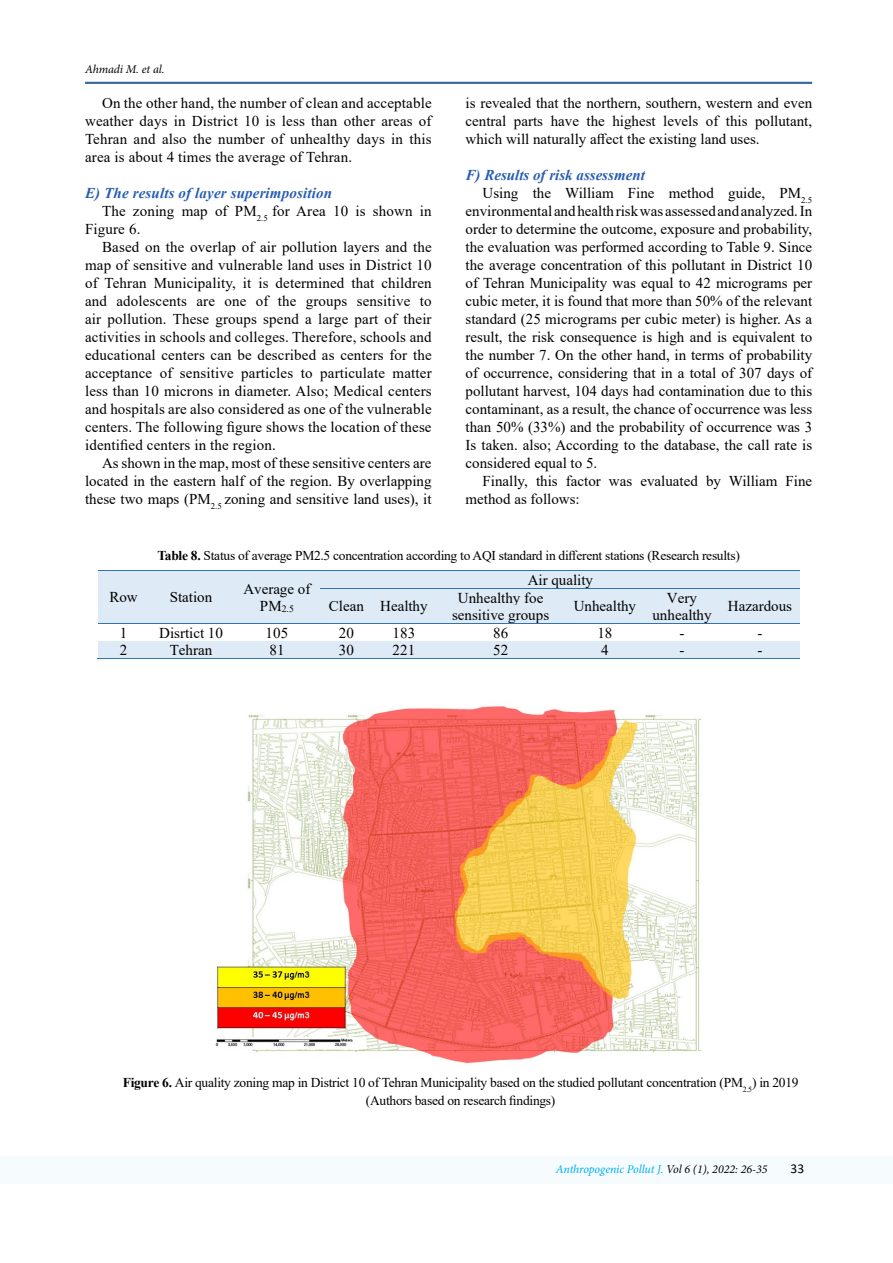
<style>
.page{position:relative;width:893px;height:1263px;background:#fff}
.page>*{position:absolute;margin:0;border:0;box-sizing:border-box;transform-origin:0 0}
.t1{font:15px/18px "Times New Roman";color:#000;text-align:justify}
.t2{font:italic 700 15px "Times New Roman";letter-spacing:.01em;color:#275eb1}
.t3{font:13.5px/18px "Times New Roman";letter-spacing:-.02em;color:#000;text-align:center}
.t4{font:13.5px "Calibri";color:#000}
.t5{font:italic 12px "Minion Pro";letter-spacing:-.01em;color:#00aeef}
.t6{font:italic 12px "Minion Pro";letter-spacing:-.01em;color:#000}
.t7{font:9.75px "Times New Roman";color:#000}
.s1{font-weight:700}
.s2{color:#000}
</style>
<div class="page">
<hr style="left:85px;top:82px;width:727px;height:2px;background:#369">
<div style="left:0;top:1157px;width:893px;height:27px;background:#f6fcfe"></div>
<div style="left:98px;top:570px;width:51px;height:53px;background:#deeaf6"></div>
<div style="left:149px;top:570px;width:84px;height:53px;background:#deeaf6"></div>
<div style="left:233px;top:570px;width:88px;height:53px;background:#deeaf6"></div>
<div style="left:321px;top:570px;width:479px;height:18px;background:#deeaf6"></div>
<hr style="left:98px;top:570px;width:51px;height:1px;background:#2e74b5">
<hr style="left:150px;top:570px;width:83px;height:1px;background:#2e74b5">
<hr style="left:234px;top:570px;width:87px;height:1px;background:#2e74b5">
<hr style="left:322px;top:570px;width:478px;height:1px;background:#2e74b5">
<div style="left:321px;top:588px;width:51px;height:35px;background:#deeaf6"></div>
<div style="left:372px;top:588px;width:64px;height:35px;background:#deeaf6"></div>
<div style="left:436px;top:588px;width:130px;height:35px;background:#deeaf6"></div>
<div style="left:566px;top:588px;width:78px;height:35px;background:#deeaf6"></div>
<div style="left:644px;top:588px;width:76px;height:35px;background:#deeaf6"></div>
<div style="left:720px;top:588px;width:80px;height:35px;background:#deeaf6"></div>
<hr style="left:321px;top:588px;width:51px;height:1px;background:#2e74b5">
<hr style="left:373px;top:588px;width:63px;height:1px;background:#2e74b5">
<hr style="left:437px;top:588px;width:129px;height:1px;background:#2e74b5">
<hr style="left:566px;top:588px;width:78px;height:1px;background:#2e74b5">
<hr style="left:645px;top:588px;width:75px;height:1px;background:#2e74b5">
<hr style="left:720px;top:588px;width:80px;height:1px;background:#2e74b5">
<hr style="left:98px;top:623px;width:51px;height:1px;background:#2e74b5">
<hr style="left:150px;top:623px;width:83px;height:1px;background:#2e74b5">
<hr style="left:234px;top:623px;width:87px;height:1px;background:#2e74b5">
<hr style="left:322px;top:623px;width:50px;height:1px;background:#2e74b5">
<hr style="left:373px;top:623px;width:63px;height:1px;background:#2e74b5">
<hr style="left:437px;top:623px;width:129px;height:1px;background:#2e74b5">
<hr style="left:566px;top:623px;width:78px;height:1px;background:#2e74b5">
<hr style="left:645px;top:623px;width:75px;height:1px;background:#2e74b5">
<hr style="left:720px;top:623px;width:80px;height:1px;background:#2e74b5">
<div style="left:98px;top:641px;width:51px;height:17px;background:#deeaf6"></div>
<div style="left:149px;top:641px;width:84px;height:17px;background:#deeaf6"></div>
<div style="left:233px;top:641px;width:88px;height:17px;background:#deeaf6"></div>
<div style="left:321px;top:641px;width:51px;height:17px;background:#deeaf6"></div>
<div style="left:372px;top:641px;width:64px;height:17px;background:#deeaf6"></div>
<div style="left:436px;top:641px;width:130px;height:17px;background:#deeaf6"></div>
<div style="left:566px;top:641px;width:78px;height:17px;background:#deeaf6"></div>
<div style="left:644px;top:641px;width:76px;height:17px;background:#deeaf6"></div>
<div style="left:720px;top:641px;width:80px;height:17px;background:#deeaf6"></div>
<hr style="left:97px;top:658px;width:52px;height:1px;background:#2e74b5">
<hr style="left:149px;top:658px;width:84px;height:1px;background:#2e74b5">
<hr style="left:233px;top:658px;width:88px;height:1px;background:#2e74b5">
<hr style="left:320px;top:658px;width:52px;height:1px;background:#2e74b5">
<hr style="left:372px;top:658px;width:64px;height:1px;background:#2e74b5">
<hr style="left:435px;top:658px;width:131px;height:1px;background:#2e74b5">
<hr style="left:565px;top:658px;width:79px;height:1px;background:#2e74b5">
<hr style="left:644px;top:658px;width:76px;height:1px;background:#2e74b5">
<hr style="left:719px;top:658px;width:81px;height:1px;background:#2e74b5">
<img style="left:215px;top:705px;width:487px;height:359px">
<p class="t6" style="left:85px;top:61px;width:81px">Ahmadi M. et al.</p>
<p class="t1" style="left:85px;top:94px;width:348px;text-indent:17px">On the other hand, the number of clean and acceptable weather days in District 10 is less than other areas of Tehran and also the number of unhealthy days in this area is about 4 times the average of Tehran.</p>
<p class="t2" style="left:85px;top:183px;width:248px">E) The results of layer superimposition</p>
<p class="t1" style="left:102px;top:202px;width:331px">The zoning map of PM<sub>2.5</sub> for Area 10 is shown in</p>
<p class="t1" style="left:85px;top:220px;width:57px">Figure 6.</p>
<p class="t1" style="left:102px;top:238px;width:331px">Based on the overlap of air pollution layers and the</p>
<p class="t1" style="left:85px;top:256px;width:348px">map of sensitive and vulnerable land uses in District 10</p>
<p class="t1" style="left:85px;top:274px;width:348px">of Tehran Municipality, it is determined that children</p>
<p class="t1" style="left:85px;top:292px;width:348px">and adolescents are one of the groups sensitive to</p>
<p class="t1" style="left:85px;top:310px;width:348px">air pollution. These groups spend a large part of their</p>
<p class="t1" style="left:85px;top:328px;width:348px">activities in schools and colleges. Therefore, schools and</p>
<p class="t1" style="left:85px;top:346px;width:348px">educational centers can be described as centers for the</p>
<p class="t1" style="left:85px;top:364px;width:348px">acceptance of sensitive particles to particulate matter</p>
<p class="t1" style="left:85px;top:382px;width:348px">less than 10 microns in diameter. Also; Medical centers</p>
<p class="t1" style="left:85px;top:400px;width:348px">and hospitals are also considered as one of the vulnerable</p>
<p class="t1" style="left:85px;top:418px;width:348px">centers. The following figure shows the location of these</p>
<p class="t1" style="left:85px;top:436px;width:192px">identified centers in the region.</p>
<p class="t1" style="left:102px;top:454px;width:331px">As shown in the map, most of these sensitive centers are</p>
<p class="t1" style="left:85px;top:472px;width:348px">located in the eastern half of the region. By overlapping</p>
<p class="t1" style="left:85px;top:490px;width:348px">these two maps (PM<sub>2.5</sub> zoning and sensitive land uses), it</p>
<p class="t1" style="left:466px;top:94px;width:348px">is revealed that the northern, southern, western and even central parts have the highest levels of this pollutant, which will naturally affect the existing land uses.</p>
<p class="t2" style="left:466px;top:165px;width:181px">F) Results of risk assessment</p>
<p class="t1" style="left:483px;top:184px;width:331px">Using the William Fine method guide, PM<sub>2.5</sub></p>
<p class="t1" style="left:466px;top:202px;width:348px">environmental and health risk was assessed and analyzed. In</p>
<p class="t1" style="left:466px;top:220px;width:348px">order to determine the outcome, exposure and probability,</p>
<p class="t1" style="left:466px;top:238px;width:348px">the evaluation was performed according to Table 9. Since</p>
<p class="t1" style="left:466px;top:256px;width:348px">the average concentration of this pollutant in District 10</p>
<p class="t1" style="left:466px;top:274px;width:348px">of Tehran Municipality was equal to 42 micrograms per</p>
<p class="t1" style="left:466px;top:292px;width:348px">cubic meter, it is found that more than 50% of the relevant</p>
<p class="t1" style="left:466px;top:310px;width:348px">standard (25 micrograms per cubic meter) is higher. As a</p>
<p class="t1" style="left:466px;top:328px;width:348px">result, the risk consequence is high and is equivalent to</p>
<p class="t1" style="left:466px;top:346px;width:348px">the number 7. On the other hand, in terms of probability</p>
<p class="t1" style="left:466px;top:364px;width:348px">of occurrence, considering that in a total of 307 days of</p>
<p class="t1" style="left:466px;top:382px;width:348px">pollutant harvest, 104 days had contamination due to this</p>
<p class="t1" style="left:466px;top:400px;width:348px">contaminant, as a result, the chance of occurrence was less</p>
<p class="t1" style="left:466px;top:418px;width:348px">than 50% (33%) and the probability of occurrence was 3</p>
<p class="t1" style="left:466px;top:436px;width:348px">Is taken. also; According to the database, the call rate is</p>
<p class="t1" style="left:466px;top:454px;width:133px">considered equal to 5.</p>
<p class="t1" style="left:483px;top:472px;width:331px">Finally, this factor was evaluated by William Fine</p>
<p class="t1" style="left:466px;top:490px;width:116px">method as follows:</p>
<p class="t3" style="left:157px;top:546px;width:584px"><span class="s1">Table 8.</span> Status of average PM2.5 concentration according to AQI standard in different stations (Research results)</p>
<p class="t1" style="left:109px;top:588px;width:30px">Row</p>
<p class="t1" style="left:170px;top:588px;width:44px">Station</p>
<p class="t1" style="left:243px;top:579px;width:69px">Average of</p>
<p class="t7" style="left:260px;top:602px;width:35px"><sup>PM</sup>2.5</p>
<p class="t1" style="left:528px;top:570px;width:67px">Air quality</p>
<p class="t1" style="left:329px;top:597px;width:100px">Clean Healthy</p>
<p class="t1" style="left:452px;top:588px;width:99px;line-height:17.2px;text-align:center">Unhealthy foe sensitive groups</p>
<p class="t1" style="left:574px;top:597px;width:64px">Unhealthy</p>
<p class="t1" style="left:652px;top:588px;width:61px;line-height:17.2px;text-align:center">Very unhealthy</p>
<p class="t1" style="left:728px;top:597px;width:66px">Hazardous</p>
<p class="t1" style="left:120px;top:623px;width:9px">1</p>
<p class="t1" style="left:159px;top:623px;width:65px">Disrtict 10</p>
<p class="t1" style="left:266px;top:623px;width:24px">105</p>
<p class="t1" style="left:339px;top:623px;width:17px">20</p>
<p class="t1" style="left:393px;top:623px;width:24px">183</p>
<p class="t1" style="left:493px;top:623px;width:17px">86</p>
<p class="t1" style="left:597px;top:623px;width:17px">18</p>
<p class="t1" style="left:679px;top:623px;width:7px">-</p>
<p class="t1" style="left:757px;top:623px;width:7px">-</p>
<p class="t1" style="left:120px;top:640px;width:9px">2</p>
<p class="t1" style="left:170px;top:640px;width:44px">Tehran</p>
<p class="t1" style="left:269px;top:640px;width:17px">81</p>
<p class="t1" style="left:339px;top:640px;width:17px">30</p>
<p class="t1" style="left:393px;top:640px;width:24px">221</p>
<p class="t1" style="left:493px;top:640px;width:17px">52</p>
<p class="t1" style="left:601px;top:640px;width:9px">4</p>
<p class="t1" style="left:679px;top:640px;width:7px">-</p>
<p class="t1" style="left:757px;top:640px;width:7px">-</p>
<p class="t3" style="left:123px;top:1073px;width:677px"><span class="s1">Figure 6.</span> Air quality zoning map in District 10 of Tehran Municipality based on the studied pollutant concentration (PM<sub>2.5</sub>) in 2019 (Authors based on research findings)</p>
<p class="t5" style="left:556px;top:1161px;width:213px">Anthropogenic Pollut J. <span class="s2">Vol 6 (1), 2022: 26-35</span></p>
<p class="t4" style="left:791px;top:1159px;width:15px">33</p>
</div>
